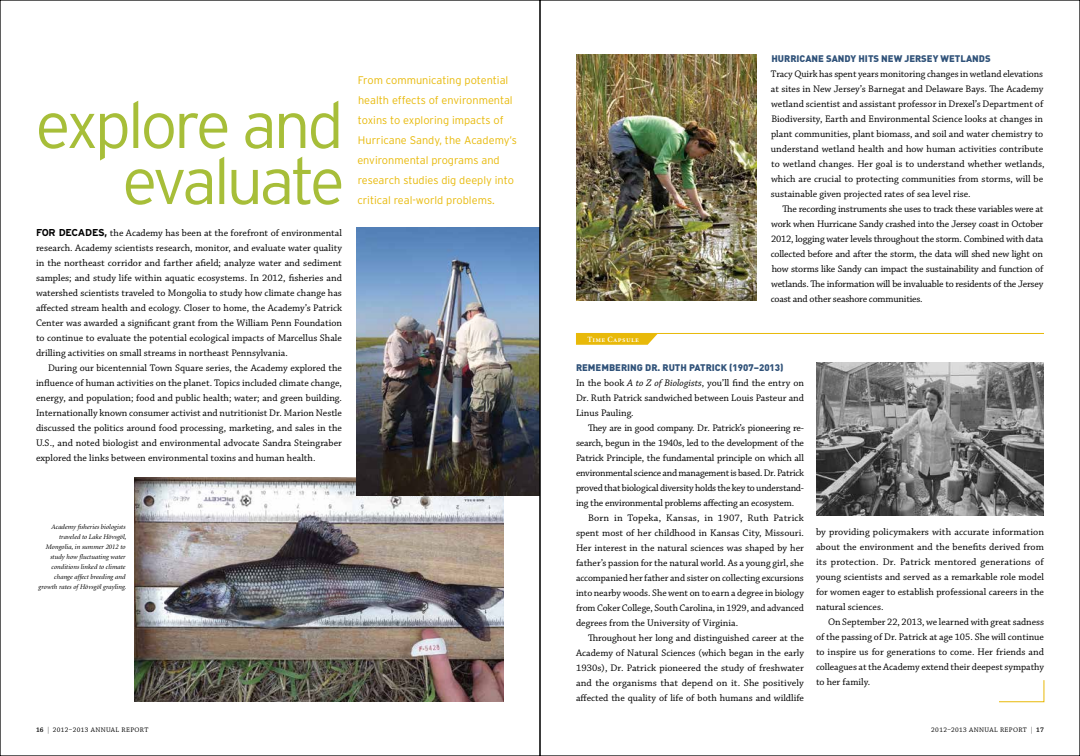
<style>
.page{position:relative;width:1080px;height:756px;background:#fff}
.page>*{position:absolute;margin:0;border:0;box-sizing:border-box;transform-origin:0 0}
.t1{font:300 65px/56px "Interstate";letter-spacing:-.055em;color:#a7be39;text-align:right}
.t2{font:300 11px/20px "Interstate";color:#e8b909}
.t3{font:10px/15px "Chaparral Pro";color:#000;text-align:justify}
.t4{font:10px "Chaparral Pro";letter-spacing:-.02em;color:#000}
.t5{font:10px "Chaparral Pro";letter-spacing:-.025em;color:#000}
.t6{font:10px "Chaparral Pro";letter-spacing:.02em;color:#000}
.t7{font:900 9.5px "DIN";color:#31537a}
.t8{font:8px "Minion Semibold SC";letter-spacing:.05em;color:#fff}
.t9{font:italic 7px/10px "Minion";color:#000;text-align:right}
.t10{font:7px "Chaparral Pro";letter-spacing:.05em;color:#000}
.s1{font-family:"Interstate";font-weight:700}
.s2{font-style:italic}
.s3{font-weight:600}
</style>
<div class="page">
<img style="left:816px;top:362px;width:228px;height:154px">
<img style="left:576px;top:54px;width:180px;height:247px">
<svg style="left:576px;top:334px;width:82px;height:11px"></svg>
<hr style="left:576px;top:333px;width:468px;height:1px;background:#e8b909">
<svg style="left:999px;top:680px;width:45px;height:22px"></svg>
<img style="left:135px;top:478px;width:369px;height:224px">
<img style="left:356px;top:228px;width:182px;height:267px">
<h1 class="t1" style="left:35px;top:97px;width:311px">explore and evaluate</h1>
<p class="t3" style="left:36px;top:226px;width:308px"><span class="s1">FOR DECADES,</span> the Academy has been at the forefront of environmental research. Academy scientists research, monitor, and evaluate water quality in the northeast corridor and farther afield; analyze water and sediment samples; and study life within aquatic ecosystems. In 2012, fisheries and watershed scientists traveled to Mongolia to study how climate change has affected stream health and ecology. Closer to home, the Academy’s Patrick Center was awarded a significant grant from the William Penn Foundation to continue to evaluate the potential ecological impacts of Marcellus Shale drilling activities on small streams in northeast Pennsylvania.</p>
<p class="t3" style="left:36px;top:361px;width:308px;text-indent:12px">During our bicentennial Town Square series, the Academy explored the influence of human activities on the planet. Topics included climate change, energy, and population; food and public health; water; and green building.<br>Internationally known consumer activist and nutritionist Dr. Marion Nestle discussed the politics around food processing, marketing, and sales in the U.S., and noted biologist and environmental advocate Sandra Steingraber explored the links between environmental toxins and human health.</p>
<p class="t2" style="left:357px;top:70px;width:161px">From communicating potential health effects of environmental toxins to exploring impacts of<br>Hurricane Sandy, the Academy’s environmental programs and research studies dig deeply into critical real-world problems.</p>
<p class="t9" style="left:38px;top:522px;width:90px">Academy fisheries biologists traveled to Lake Hövsgöl,<br>Mongolia, in summer 2012 to study how fluctuating water conditions linked to climate change affect breeding and growth rates of Hövsgöl grayling.</p>
<p class="t8" style="left:587px;top:335px;width:53px">Time Capsule</p>
<p class="t7" style="left:772px;top:52px;width:221px">HURRICANE SANDY HITS NEW JERSEY WETLANDS</p>
<p class="t3" style="left:771px;top:67px;width:275px;text-align:left">Tracy Quirk has spent years monitoring changes in wetland elevations at sites in New Jersey’s Barnegat and Delaware Bays. The Academy wetland scientist and assistant professor in Drexel’s Department of Biodiversity, Earth and Environmental Science looks at changes in plant communities, plant biomass, and soil and water chemistry to understand wetland health and how human activities contribute to wetland changes. Her goal is to understand whether wetlands, which are crucial to protecting communities from storms, will be sustainable given projected rates of sea level rise.</p>
<p class="t3" style="left:771px;top:202px;width:274px;text-indent:12px">The recording instruments she uses to track these variables were at work when Hurricane Sandy crashed into the Jersey coast in October 2012, logging water levels throughout the storm. Combined with data collected before and after the storm, the data will shed new light on how storms like Sandy can impact the sustainability and function of wetlands. The information will be invaluable to residents of the Jersey coast and other seashore communities.</p>
<p class="t7" style="left:576px;top:361px;width:209px">REMEMBERING DR. RUTH PATRICK (1907–2013)</p>
<p class="t3" style="left:576px;top:376px;width:229px">In the book <span class="s2">A to Z of Biologists</span>, you’ll find the entry on Dr. Ruth Patrick sandwiched between Louis Pasteur and Linus Pauling.</p>
<p class="t4" style="left:588px;top:422px;width:218px">They are in good company. Dr. Patrick’s pioneering re-</p>
<p class="t4" style="left:576px;top:437px;width:230px">search, begun in the 1940s, led to the development of the</p>
<p class="t3" style="left:576px;top:451px;width:229px">Patrick Principle, the fundamental principle on which all</p>
<p class="t5" style="left:576px;top:467px;width:230px">environmental science and management is based. Dr. Patrick</p>
<p class="t5" style="left:576px;top:482px;width:230px">proved that biological diversity holds the key to understand-</p>
<p class="t4" style="left:576px;top:497px;width:220px">ing the environmental problems affecting an ecosystem.</p>
<p class="t6" style="left:588px;top:512px;width:217px">Born in Topeka, Kansas, in 1907, Ruth Patrick</p>
<p class="t3" style="left:576px;top:526px;width:229px">spent most of her childhood in Kansas City, Missouri.</p>
<p class="t3" style="left:576px;top:541px;width:230px">Her interest in the natural sciences was shaped by her</p>
<p class="t3" style="left:576px;top:556px;width:229px">father’s passion for the natural world. As a young girl, she</p>
<p class="t3" style="left:576px;top:571px;width:229px">accompanied her father and sister on collecting excursions</p>
<p class="t3" style="left:576px;top:586px;width:229px">into nearby woods. She went on to earn a degree in biology</p>
<p class="t3" style="left:576px;top:601px;width:230px">from Coker College, South Carolina, in 1929, and advanced</p>
<p class="t3" style="left:576px;top:616px;width:164px">degrees from the University of Virginia.</p>
<p class="t3" style="left:588px;top:631px;width:218px">Throughout her long and distinguished career at the</p>
<p class="t3" style="left:576px;top:646px;width:229px">Academy of Natural Sciences (which began in the early</p>
<p class="t3" style="left:576px;top:661px;width:229px">1930s), Dr. Patrick pioneered the study of freshwater</p>
<p class="t3" style="left:576px;top:676px;width:230px">and the organisms that depend on it. She positively</p>
<p class="t3" style="left:576px;top:691px;width:230px">affected the quality of life of both humans and wildlife</p>
<p class="t3" style="left:816px;top:525px;width:230px">by providing policymakers with accurate information about the environment and the benefits derived from its protection. Dr. Patrick mentored generations of young scientists and served as a remarkable role model for women eager to establish professional careers in the natural sciences.</p>
<p class="t3" style="left:816px;top:615px;width:230px;text-indent:12px">On September 22, 2013, we learned with great sadness of the passing of Dr. Patrick at age 105. She will continue to inspire us for generations to come. Her friends and colleagues at the Academy extend their deepest sympathy to her family.</p>
<p class="t10" style="left:36px;top:726px;width:114px"><span class="s3">16 |</span> 2012–2013 ANNUAL REPORT</p>
<p class="t10" style="left:931px;top:726px;width:114px">2012–2013 ANNUAL REPORT <span class="s3">| 17</span></p>
</div>
